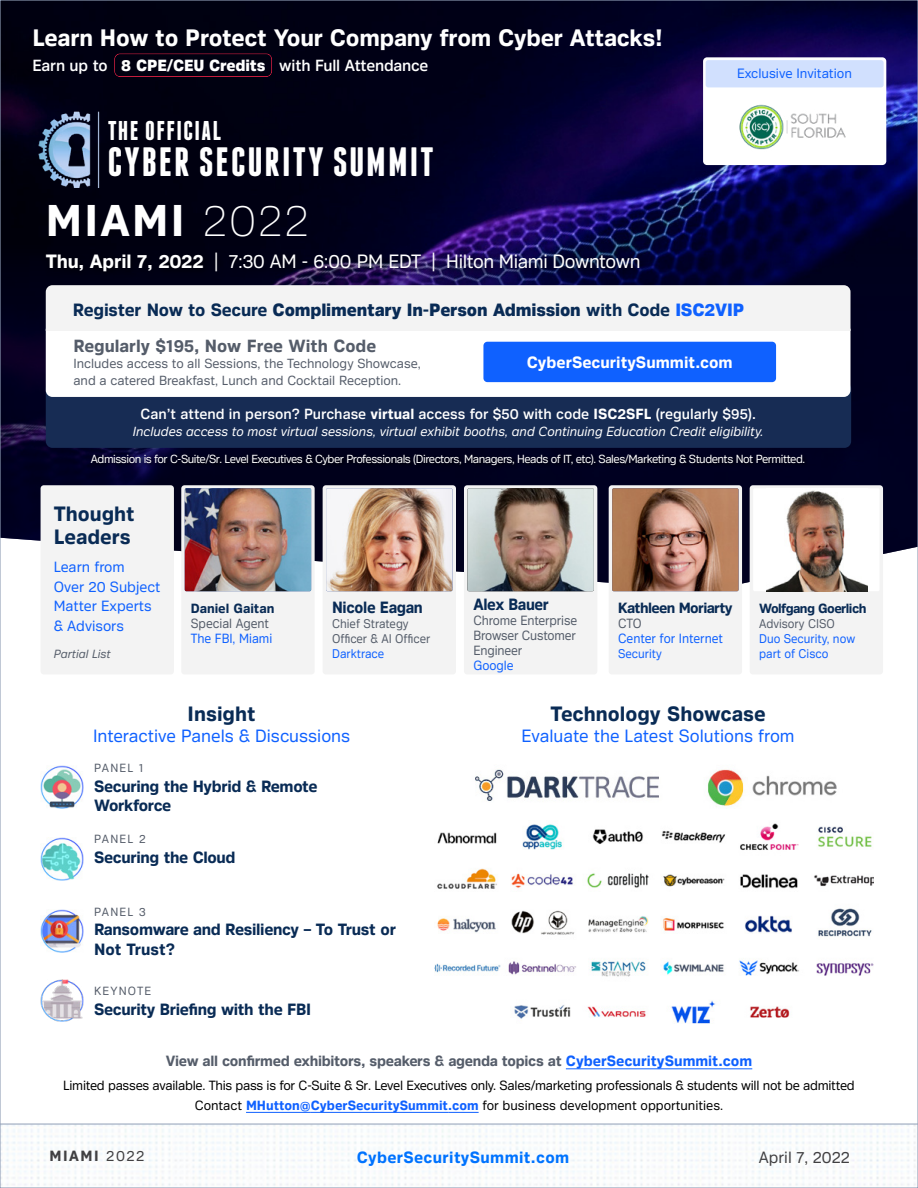
<style>
.page{position:relative;width:918px;height:1188px;background:#fff}
.page>*{position:absolute;margin:0;border:0;box-sizing:border-box;transform-origin:0 0}
.t1{font:700 45px "Crique Grotesk";letter-spacing:.05em;color:#fff}
.t2{font:700 40.95px "Franchise Free";letter-spacing:.05em;color:#fff}
.t3{font:700 27.15px "Franchise Free";letter-spacing:.05em;color:#fff}
.t4{font:700 24px "Crique Grotesk";letter-spacing:-.01em;color:#fff}
.t5{font:700 21px/22.5px "Crique Grotesk";color:#092b55}
.t6{font:19.5px "Crique Grotesk";letter-spacing:-.02em;color:#fff}
.t7{font:800 18px "Crique Grotesk";letter-spacing:-.01em;color:#092b55}
.t8{font:18px "Crique Grotesk";color:#0f61ff}
.t9{font:700 17.85px "Crique Grotesk";color:#555d6a}
.t10{font:700 16.5px/19.5px "Crique Grotesk";letter-spacing:-.02em;color:#092b55}
.t11{font:700 16.5px "Crique Grotesk";letter-spacing:.02em;color:#0073ff}
.t12{font:700 16.5px "Crique Grotesk";color:#fff}
.t13{font:700 16.5px "Crique Grotesk";letter-spacing:-.02em;color:#092b55;scale:.95 1}
.t14{font:16.5px "Crique Grotesk";color:#414042}
.t15{font:500 16.35px "Crique Grotesk";letter-spacing:-.01em;color:#fff}
.t16{font:700 15px "Crique Grotesk";letter-spacing:-.02em;color:#555d6a}
.t17{font:15px/19.5px "Crique Grotesk";color:#0f61ff}
.t18{font:700 15px "Crique Grotesk";letter-spacing:-.04em;color:#092b55}
.t19{font:700 15px "Crique Grotesk";letter-spacing:.1em;color:#414042}
.t20{font:500 14.85px "Crique Grotesk";color:#fff}
.t21{font:13.65px "Crique Grotesk";color:#0f61ff}
.t22{font:13.5px/19.5px "Crique Grotesk";letter-spacing:-.02em;color:#000;text-align:center}
.t23{font:13.5px/15px "Crique Grotesk";letter-spacing:-.01em;color:#555d6a;text-align:justify;scale:.95 1}
.t24{font:13.5px "Crique Grotesk";color:#0f61ff;scale:.95 1}
.t25{font:700 13.5px "Crique Grotesk";letter-spacing:-.04em;color:#092b55}
.t26{font:700 13.5px "Crique Grotesk";color:#092b55}
.t27{font:13.35px/16.4px "Crique Grotesk";color:#555d6a}
.t28{font:italic 13.35px "Crique Grotesk";color:#fff}
.t29{font:12.75px "Crique Grotesk";color:#0f61ff;scale:.95 1}
.t30{font:12.75px/15px "Crique Grotesk";color:#555d6a;scale:.95 1}
.t31{font:12px "Crique Grotesk";letter-spacing:.1em;color:#555d6a}
.t32{font:italic 12px "Crique Grotesk";color:#555d6a}
.t33{font:11.85px "Crique Grotesk";letter-spacing:-.04em;color:#fff}
.s1{font-weight:800}
.s2{font-weight:100}
.s3{font-weight:700}
.s4{color:#0f61ff}
.s5{font-weight:700;color:#0f61ff}
.s6{font-weight:400}
</style>
<div class="page">
<svg style="left:2px;top:2px;width:914px;height:582px;background:#07052a"></svg>
<img style="left:2px;top:1125px;width:914px;height:61px">
<div style="left:703px;top:57px;width:183px;height:108px;background:#fff;border-radius:4px"></div>
<hr style="left:0;top:1124px;width:918px;height:1px;background:#909eb6">
<div style="left:706px;top:60px;width:178px;height:27px;background:#d1e0fe;border-radius:3px"></div>
<img style="left:41px;top:837px;width:43px;height:43px">
<img style="left:41px;top:910px;width:42px;height:43px">
<img style="left:41px;top:979px;width:42px;height:43px">
<img style="left:41px;top:766px;width:42px;height:42px">
<hr style="left:246px;top:1112px;width:65px;height:1px;background:#0f61ff">
<hr style="left:311px;top:1112px;width:137px;height:1px;background:#0f61ff">
<hr style="left:448px;top:1112px;width:31px;height:1px;background:#0f61ff">
<hr style="left:566px;top:1068px;width:186px;height:1px;background:#0f61ff">
<img style="left:475px;top:769px;width:362px;height:38px">
<img style="left:434px;top:823px;width:440px;height:201px">
<img style="left:38px;top:111px;width:70px;height:76px">
<div style="left:41px;top:249px;width:608px;height:33px;background:#000;opacity:.75"></div>
<div style="left:91px;top:453px;width:720px;height:17px;background:#00001a"></div>
<div style="left:46px;top:382px;width:805px;height:66px;background:#172c54;border-radius:7px"></div>
<svg style="left:46px;top:331px;width:805px;height:66px"></svg>
<div style="left:46px;top:285px;width:805px;height:46px;background:#f3f3f3"></div>
<div style="left:483px;top:342px;width:293px;height:40px;background:#0f61ff;border-radius:4px"></div>
<div style="left:102px;top:44px;width:184px;height:35px;background:#000;opacity:.1"></div>
<div style="left:41px;top:485px;width:133px;height:189px;background:#f3f3f3;border-radius:3px"></div>
<div style="left:609px;top:485px;width:133px;height:189px;background:#f3f3f3;border-radius:3px"></div>
<div style="left:181px;top:485px;width:134px;height:189px;background:#f3f3f3;border-radius:3px"></div>
<img style="left:185px;top:488px;width:126px;height:103px">
<img style="left:612px;top:488px;width:127px;height:103px">
<div style="left:464px;top:485px;width:133px;height:189px;background:#f3f3f3;border-radius:3px"></div>
<img style="left:467px;top:488px;width:127px;height:103px">
<div style="left:323px;top:485px;width:133px;height:189px;background:#f3f3f3;border-radius:3px"></div>
<img style="left:326px;top:488px;width:127px;height:103px">
<div style="left:750px;top:485px;width:133px;height:189px;background:#f3f3f3;border-radius:3px"></div>
<div style="left:753px;top:488px;width:127px;height:103px;background:#fff;border-radius:2px"></div>
<img style="left:767px;top:490px;width:101px;height:101px">
<img style="left:739px;top:104px;width:107px;height:46px">
<h3 class="t4" style="left:32px;top:24px;width:632px">Learn How to Protect Your Company from Cyber Attacks!</h3>
<p class="t15" style="left:32px;top:56px;width:397px">Earn up to <span class="s1">8 CPE/CEU Credits</span> with Full Attendance</p>
<h3 class="t3" style="left:108px;top:118px;width:115px">THE OFFICIAL</h3>
<h2 class="t2" style="left:108px;top:143px;width:328px">CYBER SECURITY SUMMIT</h2>
<h1 class="t1" style="left:46px;top:194px;width:265px">MIAMI <span class="s2">2022</span></h1>
<h3 class="t6" style="left:46px;top:251px;width:596px"><span class="s3">Thu, April 7, 2022</span> | 7:30 AM - 6:00 PM EDT | Hilton Miami Downtown</h3>
<p class="t21" style="left:737px;top:66px;width:116px">Exclusive Invitation</p>
<h3 class="t7" style="left:73px;top:300px;width:673px"><span class="s3">Register Now to Secure</span> Complimentary In-Person Admission <span class="s3">with Code</span> <span class="s4">ISC2VIP</span></h3>
<h3 class="t9" style="left:73px;top:336px;width:304px">Regularly $195, Now Free With Code</h3>
<p class="t27" style="left:73px;top:356px;width:349px">Includes access to all Sessions, the Technology Showcase, and a catered Breakfast, Lunch and Cocktail Reception.</p>
<p class="t12" style="left:527px;top:353px;width:207px">CyberSecuritySummit.com</p>
<p class="t20" style="left:140px;top:406px;width:617px">Can’t attend in person? Purchase <span class="s3">virtual</span> access for $50 with code <span class="s3">ISC2SFL</span> (regularly $95).</p>
<p class="t28" style="left:133px;top:424px;width:632px">Includes access to most virtual sessions, virtual exhibit booths, and Continuing Education Credit eligibility.</p>
<p class="t33" style="left:91px;top:452px;width:716px">Admission is for C-Suite/Sr. Level Executives &amp; Cyber Professionals (Directors, Managers, Heads of IT, etc). Sales/Marketing &amp; Students Not Permitted.</p>
<h3 class="t5" style="left:54px;top:503px;width:83px">Thought<br>Leaders</h3>
<p class="t17" style="left:54px;top:558px;width:108px">Learn from<br>Over 20 Subject<br>Matter Experts &amp; Advisors</p>
<p class="t13" style="left:473px;top:595px;width:81px">Alex Bauer</p>
<p class="t23" style="left:473px;top:613px;width:111px">Chrome Enterprise Browser Customer Engineer</p>
<p class="t24" style="left:473px;top:658px;width:44px">Google</p>
<p class="t13" style="left:332px;top:598px;width:97px">Nicole Eagan</p>
<p class="t30" style="left:332px;top:616px;width:105px">Chief Strategy<br>Officer &amp; AI Officer</p>
<p class="t29" style="left:332px;top:646px;width:56px">Darktrace</p>
<p class="t18" style="left:618px;top:599px;width:116px">Kathleen Moriarty</p>
<p class="t23" style="left:618px;top:616px;width:26px">CTO</p>
<p class="t24" style="left:618px;top:631px;width:112px">Center for Internet</p>
<p class="t29" style="left:618px;top:646px;width:48px">Security</p>
<p class="t26" style="left:191px;top:601px;width:85px">Daniel Gaitan</p>
<p class="t23" style="left:191px;top:616px;width:84px">Special Agent</p>
<p class="t24" style="left:191px;top:631px;width:87px">The FBI, Miami</p>
<p class="t25" style="left:759px;top:601px;width:109px">Wolfgang Goerlich</p>
<p class="t30" style="left:759px;top:617px;width:81px">Advisory CISO</p>
<p class="t29" style="left:759px;top:632px;width:103px">Duo Security, now</p>
<p class="t32" style="left:54px;top:647px;width:58px">Partial List</p>
<p class="t29" style="left:759px;top:647px;width:74px">part of Cisco</p>
<h3 class="t5" style="left:188px;top:702px;width:70px">Insight</h3>
<h3 class="t8" style="left:93px;top:726px;width:259px">Interactive Panels &amp; Discussions</h3>
<p class="t31" style="left:94px;top:761px;width:51px">PANEL 1</p>
<p class="t10" style="left:94px;top:776px;width:225px">Securing the Hybrid &amp; Remote<br>Workforce</p>
<p class="t31" style="left:94px;top:833px;width:53px">PANEL 2</p>
<p class="t10" style="left:94px;top:847px;width:143px">Securing the Cloud</p>
<p class="t31" style="left:94px;top:905px;width:53px">PANEL 3</p>
<p class="t10" style="left:94px;top:920px;width:304px">Ransomware and Resiliency – To Trust or<br>Not Trust?</p>
<p class="t31" style="left:94px;top:985px;width:59px">KEYNOTE</p>
<p class="t10" style="left:94px;top:999px;width:219px">Security Briefing with the FBI</p>
<h3 class="t5" style="left:550px;top:702px;width:217px">Technology Showcase</h3>
<h3 class="t8" style="left:522px;top:726px;width:275px">Evaluate the Latest Solutions from</h3>
<p class="t16" style="left:166px;top:1052px;width:588px">View all confirmed exhibitors, speakers &amp; agenda topics at <span class="s4">CyberSecuritySummit.com</span></p>
<p class="t22" style="left:63px;top:1076px;width:793px">Limited passes available. This pass is for C-Suite &amp; Sr. Level Executives only. Sales/marketing professionals &amp; students will not be admitted<br>Contact <span class="s5">MHutton@CyberSecuritySummit.com</span> for business development opportunities.</p>
<p class="t19" style="left:49px;top:1148px;width:97px">MIAMI <span class="s6">2022</span></p>
<p class="t11" style="left:357px;top:1148px;width:214px">CyberSecuritySummit.com</p>
<p class="t14" style="left:759px;top:1148px;width:92px">April 7, 2022</p>
</div>
